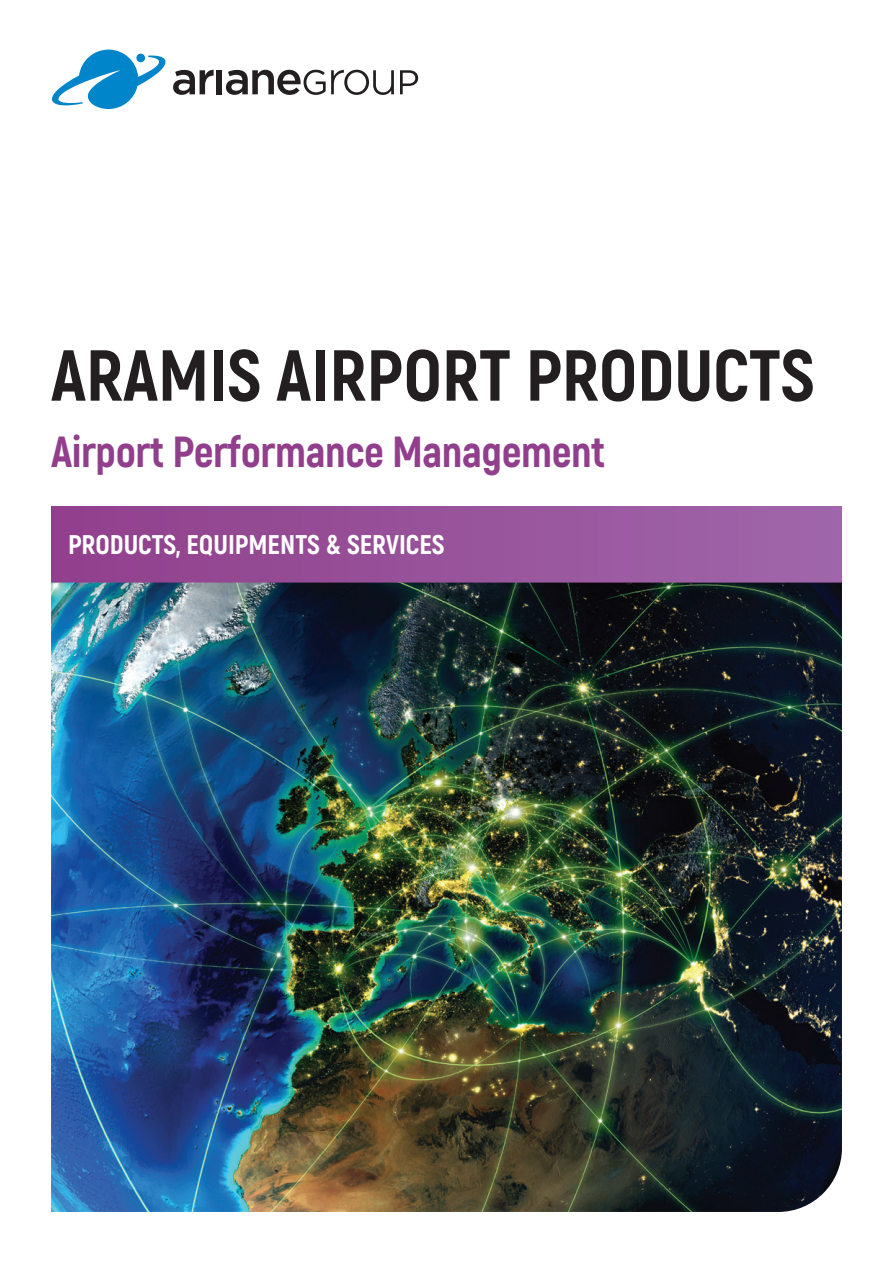
<style>
.page{position:relative;width:893px;height:1263px;background:#fff}
.page>*{position:absolute;margin:0;border:0;box-sizing:border-box;transform-origin:0 0}
.t1{font:800 72px "Akrobat";color:#231f20}
.t2{font:800 43.5px "Akrobat";letter-spacing:-.01em;color:#913e8c}
.t3{font:800 27px "Akrobat";color:#fff}
</style>
<div class="page">
<div style="left:51px;top:506px;width:791px;height:77px;background:linear-gradient(to right,#913f8c,#9f66aa)"></div>
<div style="left:217px;top:70px;width:5px;height:24px;background:#231f20"></div>
<svg style="left:52px;top:50px;width:162px;height:59px"></svg>
<svg style="left:400px;top:70px;width:18px;height:24px"></svg>
<svg style="left:226px;top:70px;width:168px;height:25px"></svg>
<img style="left:51px;top:583px;width:791px;height:629px">
<h1 class="t1" style="left:51px;top:330px;width:765px">ARAMIS AIRPORT PRODUCTS</h1>
<h2 class="t2" style="left:51px;top:424px;width:556px">Airport Performance Management</h2>
<p class="t3" style="left:68px;top:528px;width:378px">PRODUCTS, EQUIPMENTS &amp; SERVICES</p>
</div>
